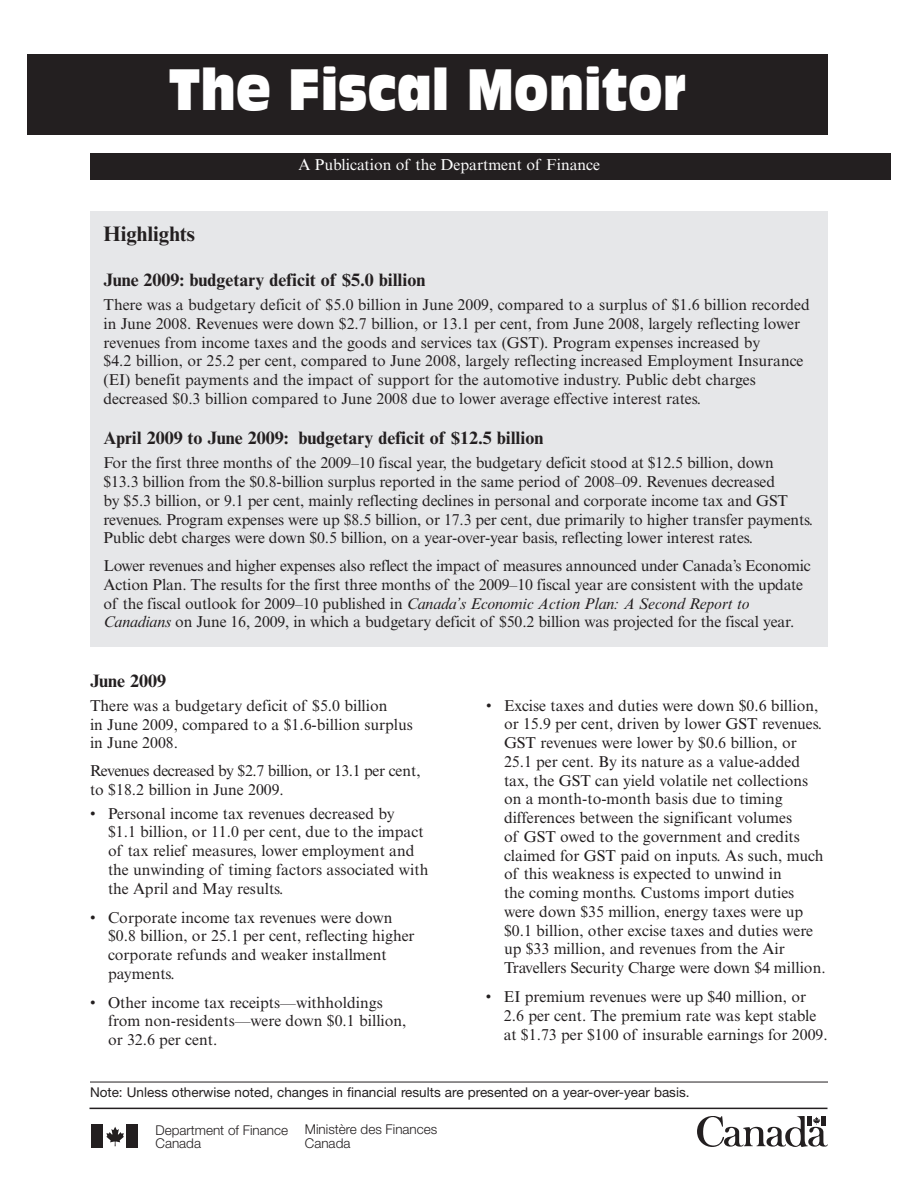
<style>
.page{position:relative;width:918px;height:1188px;background:#fff}
.page>*{position:absolute;margin:0;border:0;box-sizing:border-box;transform-origin:0 0}
.t1{font:57px "Antique Olive Std Compact";color:#fff;scale:.8 1}
.t2{font:700 21px "Times New Roman MT Std";color:#231f20}
.t3{font:700 18px "Times New Roman MT Std";color:#231f20}
.t4{font:15.75px/18.8px "Times New Roman MT Std";color:#231f20}
.t5{font:15.75px/18.8px "Times New Roman MT Std";letter-spacing:-.025em;color:#231f20}
.t6{font:15.75px "Times New Roman MT Std";color:#fff}
.t7{font:13.5px "Helvetica Neue LT Std";color:#231f20}
.t8{font:300 13.5px/13.5px "Helvetica Neue";color:#231f20}
.s1{font-style:italic}
</style>
<div class="page">
<div style="left:27px;top:54px;width:801px;height:81px;background:#231f20"></div>
<div style="left:90px;top:153px;width:801px;height:27px;background:#231f20"></div>
<svg style="left:697px;top:1116px;width:131px;height:31px"></svg>
<div style="left:92px;top:1125px;width:11px;height:23px;background:#231f20"></div>
<svg style="left:106px;top:1127px;width:18px;height:19px"></svg>
<div style="left:126px;top:1125px;width:12px;height:23px;background:#231f20"></div>
<hr style="left:90px;top:1108px;width:738px;height:1px;background:#231f20">
<div style="left:90px;top:211px;width:738px;height:436px;background:#e6e7e9"></div>
<hr style="left:90px;top:1082px;width:738px;height:1px;background:#231f20">
<h1 class="t1" style="left:169px;top:57px;width:649px">The Fiscal Monitor</h1>
<p class="t6" style="left:298px;top:159px;width:303px">A Publication of the Department of Finance</p>
<h2 class="t2" style="left:104px;top:227px;width:93px">Highlights</h2>
<p class="t3" style="left:104px;top:274px;width:323px">June 2009: budgetary deficit of $5.0 billion</p>
<p class="t4" style="left:104px;top:297px;width:708px">There was a budgetary deficit of $5.0 billion in June 2009, compared to a surplus of $1.6 billion recorded in June 2008. Revenues were down $2.7 billion, or 13.1 per cent, from June 2008, largely reflecting lower revenues from income taxes and the goods and services tax (GST). Program expenses increased by<br>$4.2 billion, or 25.2 per cent, compared to June 2008, largely reflecting increased Employment Insurance (EI) benefit payments and the impact of support for the automotive industry. Public debt charges decreased $0.3 billion compared to June 2008 due to lower average effective interest rates.</p>
<p class="t3" style="left:104px;top:432px;width:441px">April 2009 to June 2009: budgetary deficit of $12.5 billion</p>
<p class="t4" style="left:104px;top:455px;width:711px">For the first three months of the 2009–10 fiscal year, the budgetary deficit stood at $12.5 billion, down<br>$13.3 billion from the $0.8-billion surplus reported in the same period of 2008–09. Revenues decreased<br>by $5.3 billion, or 9.1 per cent, mainly reflecting declines in personal and corporate income tax and GST revenues. Program expenses were up $8.5 billion, or 17.3 per cent, due primarily to higher transfer payments.<br>Public debt charges were down $0.5 billion, on a year-over-year basis, reflecting lower interest rates.</p>
<p class="t4" style="left:104px;top:558px;width:709px">Lower revenues and higher expenses also reflect the impact of measures announced under Canada’s Economic Action Plan. The results for the first three months of the 2009–10 fiscal year are consistent with the update of the fiscal outlook for 2009–10 published in <span class="s1">Canada’s Economic Action Plan: A Second Report to Canadians</span> on June 16, 2009, in which a budgetary deficit of $50.2 billion was projected for the fiscal year.</p>
<p class="t3" style="left:90px;top:674px;width:78px">June 2009</p>
<p class="t4" style="left:90px;top:697px;width:324px">There was a budgetary deficit of $5.0 billion<br>in June 2009, compared to a $1.6-billion surplus in June 2008.</p>
<p class="t5" style="left:90px;top:763px;width:332px">Revenues decreased by $2.7 billion, or 13.1 per cent, to $18.2 billion in June 2009.</p>
<p class="t4" style="left:108px;top:805px;width:322px;text-indent:-18px">• Personal income tax revenues decreased by<br>$1.1 billion, or 11.0 per cent, due to the impact of tax relief measures, lower employment and the unwinding of timing factors associated with the April and May results.</p>
<p class="t4" style="left:108px;top:909px;width:308px;text-indent:-18px">• Corporate income tax revenues were down $0.8 billion, or 25.1 per cent, reflecting higher corporate refunds and weaker installment payments.</p>
<p class="t4" style="left:108px;top:994px;width:300px;text-indent:-18px">• Other income tax receipts—withholdings from non-residents—were down $0.1 billion, or 32.6 per cent.</p>
<p class="t4" style="left:504px;top:697px;width:323px;text-indent:-18px">• Excise taxes and duties were down $0.6 billion, or 15.9 per cent, driven by lower GST revenues.<br>GST revenues were lower by $0.6 billion, or 25.1 per cent. By its nature as a value-added tax, the GST can yield volatile net collections on a month-to-month basis due to timing differences between the significant volumes<br>of GST owed to the government and credits claimed for GST paid on inputs. As such, much of this weakness is expected to unwind in<br>the coming months. Customs import duties were down $35 million, energy taxes were up $0.1 billion, other excise taxes and duties were up $33 million, and revenues from the Air Travellers Security Charge were down $4 million.</p>
<p class="t4" style="left:504px;top:989px;width:325px;text-indent:-18px">• EI premium revenues were up $40 million, or<br>2.6 per cent. The premium rate was kept stable at $1.73 per $100 of insurable earnings for 2009.</p>
<p class="t7" style="left:90px;top:1088px;width:601px">Note: Unless otherwise noted, changes in financial results are presented on a year-over-year basis.</p>
<p class="t8" style="left:156px;top:1125px;width:134px">Department of Finance<br>Canada</p>
<p class="t8" style="left:305px;top:1124px;width:134px">Ministère des Finances<br>Canada</p>
</div>
